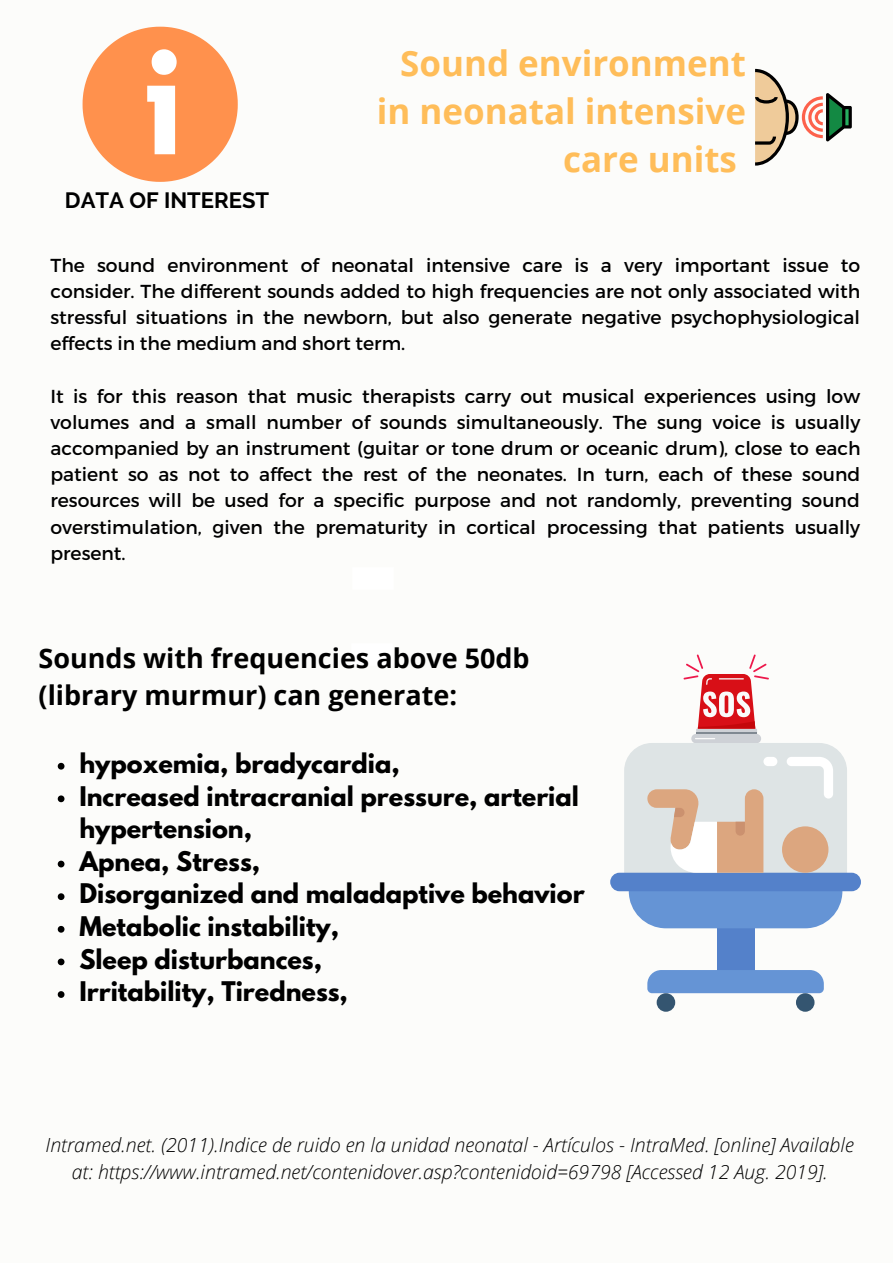
<style>
.page{position:relative;width:893px;height:1264px;background:#fff}
.page>*{position:absolute;margin:0;border:0;box-sizing:border-box;transform-origin:0 0}
.t1{font:700 34.95px "Open Sans";color:#ffbd59}
.t2{font:700 27px/37px "Open Sans";color:#000}
.t3{font:700 24px/32.5px "League Spartan";color:#000}
.t4{font:700 22.05px "Raleway";color:#000}
.t5{font:italic 300 19.5px/27px "Open Sans";color:#000;text-align:center}
.t6{font:18.75px/26.1px "Montserrat";color:#000;text-align:justify}
</style>
<div class="page">
<div style="left:0;top:0;width:892px;height:1262px;background:#fcfcfa"></div>
<svg style="left:83px;top:27px;width:155px;height:155px"></svg>
<svg style="left:755px;top:69px;width:96px;height:97px"></svg>
<div style="left:717px;top:914px;width:37px;height:69px;background:#5481ca"></div>
<div style="left:647px;top:970px;width:176px;height:23px;background:#6594d5"></div>
<div style="left:656px;top:993px;width:19px;height:18px;background:#345570;border-radius:50%"></div>
<div style="left:795px;top:993px;width:19px;height:18px;background:#345570;border-radius:50%"></div>
<div style="left:610px;top:872px;width:250px;height:19px;background:#5481ca;border-radius:9px"></div>
<svg style="left:624px;top:654px;width:223px;height:274px"></svg>
<svg style="left:58px;top:762px;width:6px;height:7px"></svg>
<svg style="left:58px;top:795px;width:6px;height:7px"></svg>
<svg style="left:58px;top:860px;width:6px;height:7px"></svg>
<svg style="left:58px;top:893px;width:6px;height:7px"></svg>
<svg style="left:58px;top:925px;width:6px;height:7px"></svg>
<svg style="left:58px;top:958px;width:6px;height:7px"></svg>
<svg style="left:58px;top:991px;width:6px;height:6px"></svg>
<p class="t4" style="left:65px;top:187px;width:206px">DATA OF INTEREST</p>
<p class="t1" style="left:400px;top:38px;width:347px">Sound environment</p>
<p class="t1" style="left:377px;top:87px;width:370px">in neonatal intensive</p>
<p class="t1" style="left:563px;top:135px;width:175px">care units</p>
<p class="t6" style="left:50px;top:251px;width:811px">The sound environment of neonatal intensive care is a very important issue to consider. The different sounds added to high frequencies are not only associated with stressful situations in the newborn, but also generate negative psychophysiological effects in the medium and short term.</p>
<p class="t6" style="left:50px;top:382px;width:811px">It is for this reason that music therapists carry out musical experiences using low volumes and a small number of sounds simultaneously. The sung voice is usually accompanied by an instrument (guitar or tone drum or oceanic drum), close to each patient so as not to affect the rest of the neonates. In turn, each of these sound resources will be used for a specific purpose and not randomly, preventing sound overstimulation, given the prematurity in cortical processing that patients usually present.</p>
<p class="t2" style="left:39px;top:639px;width:492px">Sounds with frequencies above 50db (library murmur) can generate:</p>
<p class="t3" style="left:79px;top:750px;width:322px">hypoxemia, bradycardia,</p>
<p class="t3" style="left:79px;top:782px;width:501px">Increased intracranial pressure, arterial hypertension,</p>
<p class="t3" style="left:79px;top:848px;width:182px">Apnea, Stress,</p>
<p class="t3" style="left:79px;top:880px;width:506px">Disorganized and maladaptive behavior</p>
<p class="t3" style="left:79px;top:913px;width:261px">Metabolic instability,</p>
<p class="t3" style="left:79px;top:945px;width:244px">Sleep disturbances,</p>
<p class="t3" style="left:79px;top:978px;width:270px">Irritability, Tiredness,</p>
<p class="t5" style="left:46px;top:1130px;width:809px">Intramed.net. (2011).Indice de ruido en la unidad neonatal - Artículos - IntraMed. [online] Available at: https://www.intramed.net/contenidover.asp?contenidoid=69798 [Accessed 12 Aug. 2019].</p>
</div>
